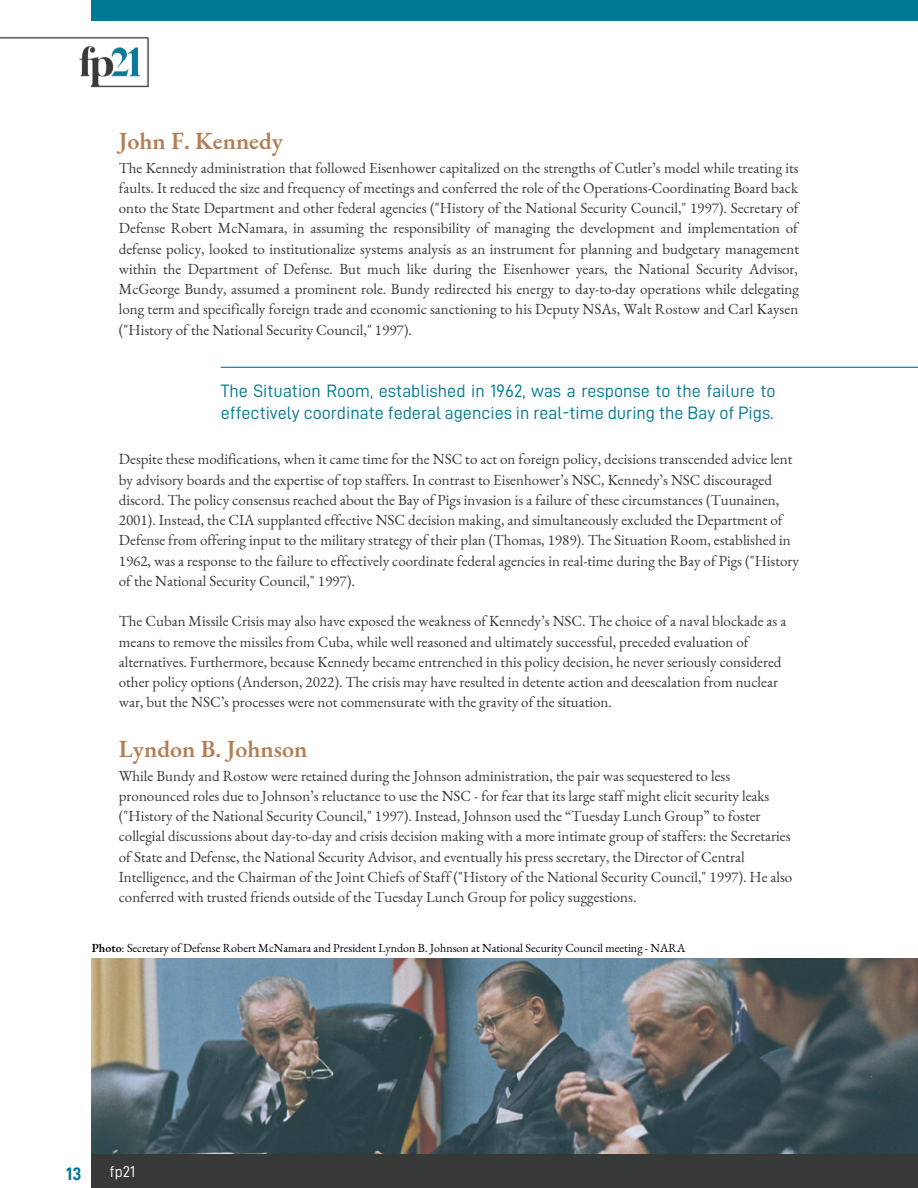
<style>
.page{position:relative;width:918px;height:1188px;background:#fff}
.page>*{position:absolute;margin:0;border:0;box-sizing:border-box;transform-origin:0 0}
.t1{font:600 24px "EB Garamond";color:#b47d54}
.t2{font:18px/22.5px "D DIN";color:#007793}
.t3{font:18px "D DIN Bold";color:#007793}
.t4{font:15.75px "D DIN";color:#fff}
.t5{font:15px/20.2px "EB Garamond";color:#373938}
.t6{font:12px "EB Garamond";color:#000}
.s1{font-weight:600}
</style>
<div class="page">
<div style="left:92px;top:0;width:826px;height:20px;background:#007793"></div>
<img style="left:0;top:36px;width:149px;height:52px">
<img style="left:92px;top:958px;width:826px;height:197px">
<div style="left:92px;top:1155px;width:826px;height:33px;background:#373938"></div>
<hr style="left:221px;top:367px;width:697px;height:1px;background:#007793">
<h1 class="t1" style="left:119px;top:125px;width:166px">John F. Kennedy</h1>
<p class="t5" style="left:119px;top:157px;width:682px;text-align:justify">The Kennedy administration that followed Eisenhower capitalized on the strengths of Cutler’s model while treating its faults. It reduced the size and frequency of meetings and conferred the role of the Operations-Coordinating Board back onto the State Department and other federal agencies ("History of the National Security Council," 1997). Secretary of Defense Robert McNamara, in assuming the responsibility of managing the development and implementation of defense policy, looked to institutionalize systems analysis as an instrument for planning and budgetary management within the Department of Defense. But much like during the Eisenhower years, the National Security Advisor, McGeorge Bundy, assumed a prominent role. Bundy redirected his energy to day-to-day operations while delegating long term and specifically foreign trade and economic sanctioning to his Deputy NSAs, Walt Rostow and Carl Kaysen ("History of the National Security Council," 1997).</p>
<p class="t2" style="left:221px;top:379px;width:557px">The Situation Room, established in 1962, was a response to the failure to effectively coordinate federal agencies in real-time during the Bay of Pigs.</p>
<p class="t5" style="left:119px;top:449px;width:682px">Despite these modifications, when it came time for the NSC to act on foreign policy, decisions transcended advice lent by advisory boards and the expertise of top staffers. In contrast to Eisenhower’s NSC, Kennedy’s NSC discouraged discord. The policy consensus reached about the Bay of Pigs invasion is a failure of these circumstances (Tuunainen, 2001). Instead, the CIA supplanted effective NSC decision making, and simultaneously excluded the Department of Defense from offering input to the military strategy of their plan (Thomas, 1989). The Situation Room, established in 1962, was a response to the failure to effectively coordinate federal agencies in real-time during the Bay of Pigs ("History of the National Security Council," 1997).</p>
<p class="t5" style="left:119px;top:611px;width:669px">The Cuban Missile Crisis may also have exposed the weakness of Kennedy’s NSC. The choice of a naval blockade as a means to remove the missiles from Cuba, while well reasoned and ultimately successful, preceded evaluation of alternatives. Furthermore, because Kennedy became entrenched in this policy decision, he never seriously considered other policy options (Anderson, 2022). The crisis may have resulted in detente action and deescalation from nuclear war, but the NSC’s processes were not commensurate with the gravity of the situation.</p>
<h1 class="t1" style="left:119px;top:733px;width:190px">Lyndon B. Johnson</h1>
<p class="t5" style="left:119px;top:765px;width:675px">While Bundy and Rostow were retained during the Johnson administration, the pair was sequestered to less pronounced roles due to Johnson’s reluctance to use the NSC - for fear that its large staff might elicit security leaks ("History of the National Security Council," 1997). Instead, Johnson used the “Tuesday Lunch Group” to foster collegial discussions about day-to-day and crisis decision making with a more intimate group of staffers: the Secretaries of State and Defense, the National Security Advisor, and eventually his press secretary, the Director of Central Intelligence, and the Chairman of the Joint Chiefs of Staff ("History of the National Security Council," 1997). He also conferred with trusted friends outside of the Tuesday Lunch Group for policy suggestions.</p>
<p class="t6" style="left:92px;top:940px;width:595px"><span class="s1">Photo</span>: Secretary of Defense Robert McNamara and President Lyndon B. Johnson at National Security Council meeting - NARA</p>
<p class="t3" style="left:66px;top:1165px;width:17px">13</p>
<p class="t4" style="left:110px;top:1163px;width:27px">fp21</p>
</div>
